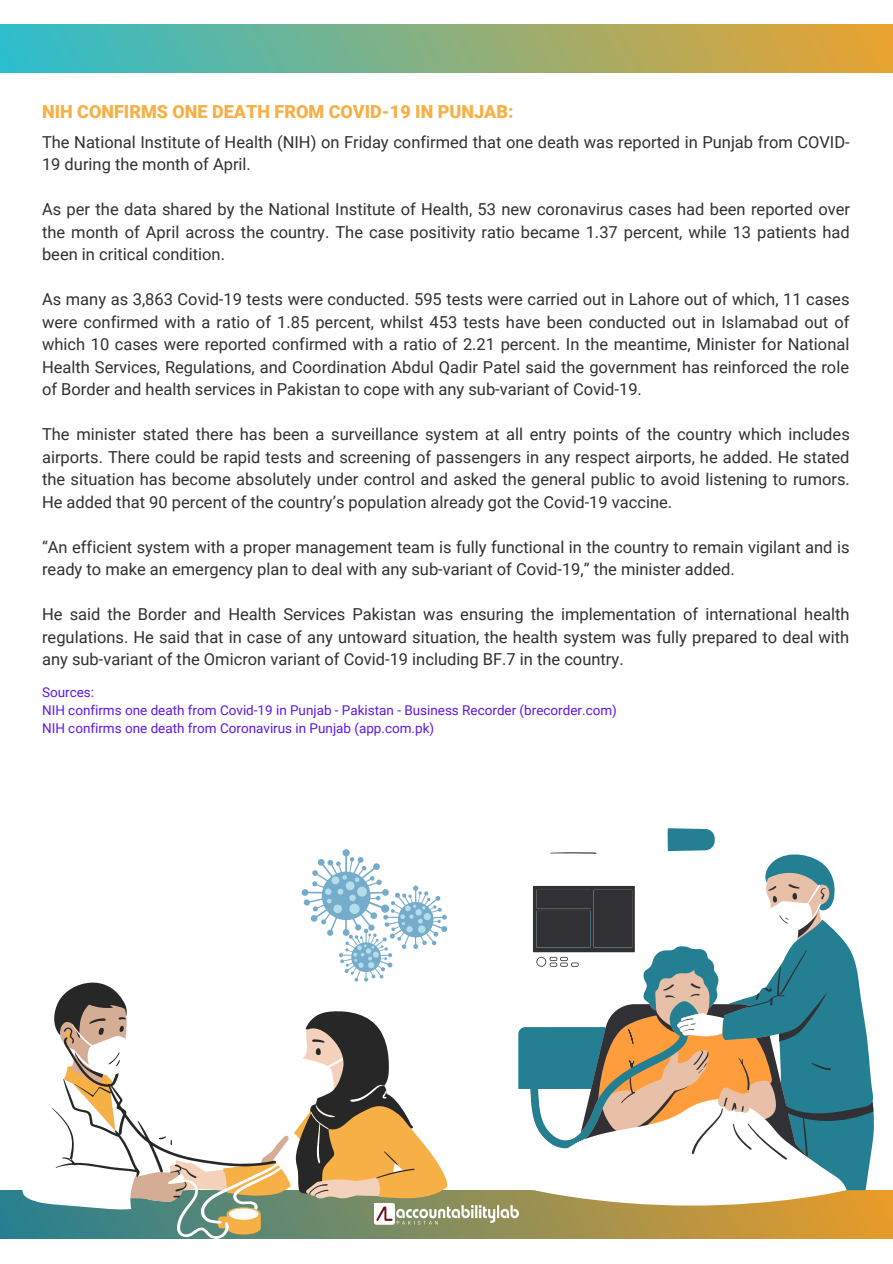
<style>
.page{position:relative;width:893px;height:1264px;background:#fff}
.page>*{position:absolute;margin:0;border:0;box-sizing:border-box;transform-origin:0 0}
.t1{font:900 18px "Roboto";color:#f7b046}
.t2{font:16.5px/22.5px "Roboto";color:#303035;text-align:justify}
.t3{font:13.5px "Roboto";color:#5e17eb}
</style>
<div class="page">
<div style="left:0;top:24px;width:892px;height:49px;background:linear-gradient(to right,#2cbece,#e9a22f)"></div>
<svg style="left:0;top:1190px;width:892px;height:48px;background:#af9346"></svg>
<img style="left:447px;top:1203px;width:71px;height:22px">
<svg style="left:518px;top:828px;width:328px;height:377px"></svg>
<svg style="left:533px;top:852px;width:340px;height:307px"></svg>
<svg style="left:301px;top:849px;width:146px;height:132px"></svg>
<svg style="left:386px;top:1133px;width:61px;height:101px"></svg>
<svg style="left:22px;top:1190px;width:364px;height:49px;background:#729889"></svg>
<svg style="left:51px;top:982px;width:364px;height:215px"></svg>
<p class="t1" style="left:42px;top:101px;width:473px">NIH CONFIRMS ONE DEATH FROM COVID-19 IN PUNJAB:</p>
<p class="t2" style="left:42px;top:131px;width:809px">The National Institute of Health (NIH) on Friday confirmed that one death was reported in Punjab from COVID-<br>19 during the month of April.</p>
<p class="t2" style="left:42px;top:198px;width:809px">As per the data shared by the National Institute of Health, 53 new coronavirus cases had been reported over the month of April across the country. The case positivity ratio became 1.37 percent, while 13 patients had been in critical condition.</p>
<p class="t2" style="left:42px;top:288px;width:808px">As many as 3,863 Covid-19 tests were conducted. 595 tests were carried out in Lahore out of which, 11 cases were confirmed with a ratio of 1.85 percent, whilst 453 tests have been conducted out in Islamabad out of which 10 cases were reported confirmed with a ratio of 2.21 percent. In the meantime, Minister for National Health Services, Regulations, and Coordination Abdul Qadir Patel said the government has reinforced the role of Border and health services in Pakistan to cope with any sub-variant of Covid-19.</p>
<p class="t2" style="left:42px;top:423px;width:809px">The minister stated there has been a surveillance system at all entry points of the country which includes airports. There could be rapid tests and screening of passengers in any respect airports, he added. He stated the situation has become absolutely under control and asked the general public to avoid listening to rumors.<br>He added that 90 percent of the country’s population already got the Covid-19 vaccine.</p>
<p class="t2" style="left:42px;top:536px;width:808px">“An efficient system with a proper management team is fully functional in the country to remain vigilant and is ready to make an emergency plan to deal with any sub-variant of Covid-19,” the minister added.</p>
<p class="t2" style="left:42px;top:603px;width:808px">He said the Border and Health Services Pakistan was ensuring the implementation of international health regulations. He said that in case of any untoward situation, the health system was fully prepared to deal with any sub-variant of the Omicron variant of Covid-19 including BF.7 in the country.</p>
<p class="t3" style="left:42px;top:684px;width:54px">Sources:</p>
<p class="t3" style="left:42px;top:702px;width:576px">NIH confirms one death from Covid-19 in Punjab - Pakistan - Business Recorder (brecorder.com)</p>
<p class="t3" style="left:42px;top:720px;width:393px">NIH confirms one death from Coronavirus in Punjab (app.com.pk)</p>
</div>
